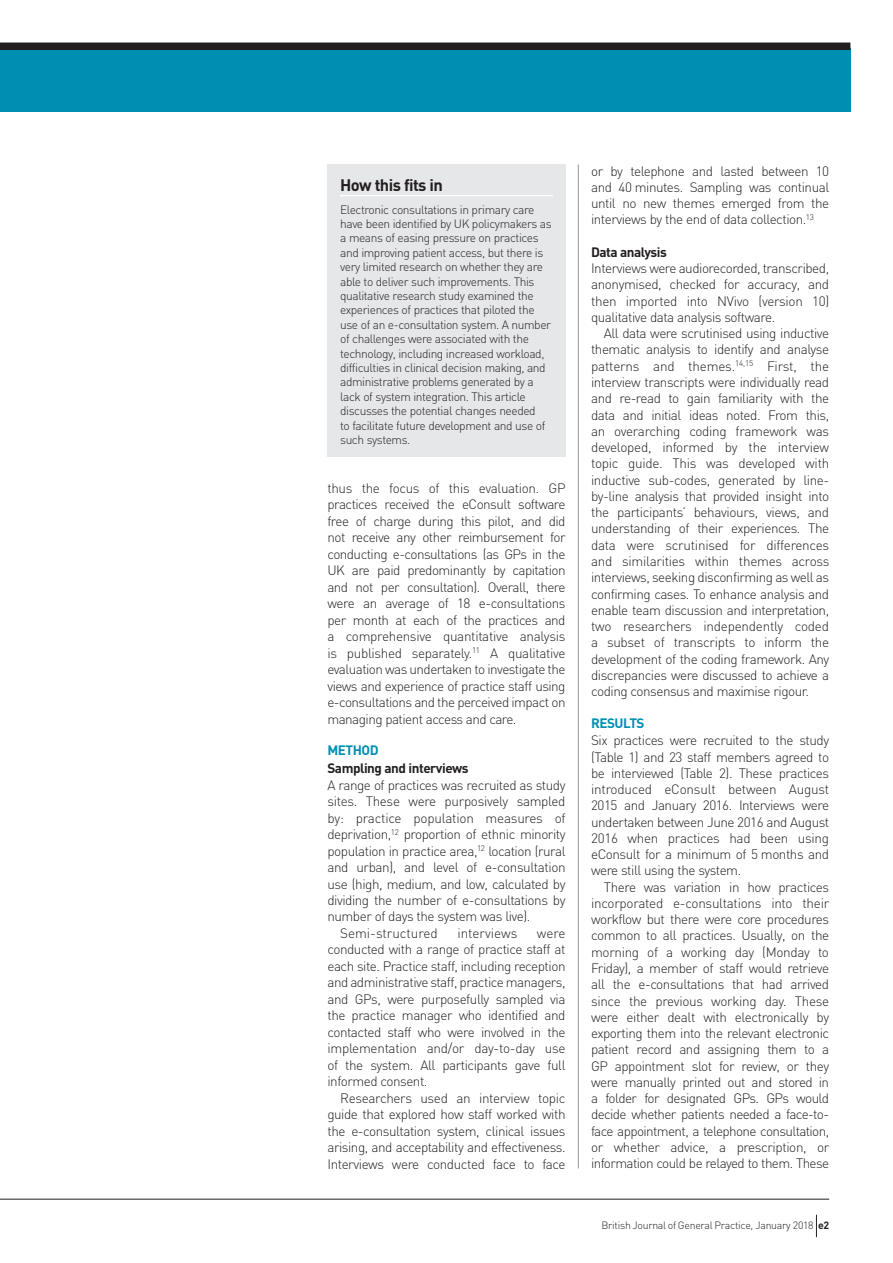
<style>
.page{position:relative;width:893px;height:1263px;background:#fff}
.page>*{position:absolute;margin:0;border:0;box-sizing:border-box;transform-origin:0 0}
.t1{font:700 16.5px "DIN";letter-spacing:-.035em;color:#231f20}
.t2{font:300 13.5px/16.2px "DIN";letter-spacing:-.035em;color:#231f20;text-align:justify}
.t3{font:700 13.5px "DIN";letter-spacing:-.035em;color:#231f20}
.t4{font:300 13.5px "DIN";letter-spacing:-.015em;color:#231f20}
.t5{font:300 13.5px "DIN";color:#231f20}
.t6{font:700 13.5px "DIN";letter-spacing:-.035em;color:#008fb3}
.t7{font:300 12px/14.4px "DIN";letter-spacing:-.035em;color:#231f20}
.t8{font:300 10.5px "DIN";letter-spacing:-.025em;color:#231f20}
.s1{font-weight:700}
</style>
<div class="page">
<div style="left:0;top:48px;width:850px;height:63px;background:#008fb3"></div>
<div style="left:0;top:43px;width:850px;height:7px;background:#231f20"></div>
<hr style="left:578px;top:165px;width:1px;height:1003px;background:#939598">
<div style="left:327px;top:164px;width:239px;height:293px;background:#e6e7e9"></div>
<hr style="left:340px;top:195px;width:213px;height:1px;background:#fff">
<hr style="left:0;top:1199px;width:829px;height:1px;background:#231f20">
<svg style="left:816px;top:1215px;width:1px;height:22px"></svg>
<p class="t1" style="left:340px;top:174px;width:104px">How this fits in</p>
<p class="t7" style="left:340px;top:202px;width:213px">Electronic consultations in primary care have been identified by UK policymakers as a means of easing pressure on practices and improving patient access, but there is very limited research on whether they are able to deliver such improvements. This qualitative research study examined the experiences of practices that piloted the use of an e-consultation system. A number of challenges were associated with the technology, including increased workload, difficulties in clinical decision making, and administrative problems generated by a lack of system integration. This article discusses the potential changes needed<br>to facilitate future development and use of such systems.</p>
<p class="t2" style="left:327px;top:480px;width:240px">thus the focus of this evaluation. GP practices received the eConsult software free of charge during this pilot, and did not receive any other reimbursement for conducting e-consultations (as GPs in the UK are paid predominantly by capitation and not per consultation). Overall, there were an average of 18 e-consultations per month at each of the practices and a comprehensive quantitative analysis is published separately.<sup>11</sup> A qualitative evaluation was undertaken to investigate the views and experience of practice staff using e-consultations and the perceived impact on managing patient access and care.</p>
<p class="t6" style="left:327px;top:742px;width:53px">METHOD</p>
<p class="t3" style="left:327px;top:759px;width:143px">Sampling and interviews</p>
<p class="t2" style="left:327px;top:777px;width:240px">A range of practices was recruited as study</p>
<p class="t2" style="left:327px;top:793px;width:240px">sites. These were purposively sampled</p>
<p class="t4" style="left:327px;top:809px;width:240px">by: practice population measures of</p>
<p class="t2" style="left:327px;top:826px;width:240px">deprivation,<sup>12</sup> proportion of ethnic minority</p>
<p class="t2" style="left:327px;top:842px;width:240px">population in practice area,<sup>12</sup> location (rural</p>
<p class="t2" style="left:327px;top:859px;width:240px">and urban), and level of e-consultation</p>
<p class="t2" style="left:327px;top:875px;width:240px">use (high, medium, and low, calculated by</p>
<p class="t2" style="left:327px;top:892px;width:240px">dividing the number of e-consultations by</p>
<p class="t2" style="left:327px;top:908px;width:204px">number of days the system was live).</p>
<p class="t5" style="left:340px;top:925px;width:99px">Semi-structured</p>
<p class="t5" style="left:457px;top:925px;width:61px">interviews</p>
<p class="t2" style="left:327px;top:925px;width:240px;text-indent:210px">were conducted with a range of practice staff at each site. Practice staff, including reception and administrative staff, practice managers, and GPs, were purposefully sampled via the practice manager who identified and contacted staff who were involved in the implementation and/or day-to-day use of the system. All participants gave full informed consent.</p>
<p class="t2" style="left:327px;top:1089px;width:240px;text-indent:13px">Researchers used an interview topic guide that explored how staff worked with the e-consultation system, clinical issues arising, and acceptability and effectiveness.<br>Interviews were conducted face to face</p>
<p class="t2" style="left:591px;top:162px;width:240px">or by telephone and lasted between 10 and 40 minutes. Sampling was continual until no new themes emerged from the interviews by the end of data collection.<sup>13</sup></p>
<p class="t3" style="left:591px;top:243px;width:77px">Data analysis</p>
<p class="t2" style="left:591px;top:260px;width:240px">Interviews were audiorecorded, transcribed, anonymised, checked for accuracy, and then imported into NVivo (version 10) qualitative data analysis software.</p>
<p class="t2" style="left:591px;top:325px;width:240px;text-indent:13px">All data were scrutinised using inductive thematic analysis to identify and analyse patterns and themes.<sup>14,15</sup> First, the interview transcripts were individually read and re-read to gain familiarity with the data and initial ideas noted. From this, an overarching coding framework was developed, informed by the interview topic guide. This was developed with inductive sub-codes, generated by line&shy;by-line analysis that provided insight into the participants’ behaviours, views, and understanding of their experiences. The data were scrutinised for differences and similarities within themes across interviews, seeking disconfirming as well as confirming cases. To enhance analysis and enable team discussion and interpretation, two researchers independently coded a subset of transcripts to inform the development of the coding framework. Any discrepancies were discussed to achieve a coding consensus and maximise rigour.</p>
<p class="t6" style="left:591px;top:714px;width:55px">RESULTS</p>
<p class="t2" style="left:591px;top:732px;width:240px">Six practices were recruited to the study (Table 1) and 23 staff members agreed to be interviewed (Table 2). These practices introduced eConsult between August 2015 and January 2016. Interviews were undertaken between June 2016 and August 2016 when practices had been using eConsult for a minimum of 5 months and were still using the system.</p>
<p class="t2" style="left:591px;top:878px;width:240px;text-indent:13px">There was variation in how practices incorporated e-consultations into their workflow but there were core procedures common to all practices. Usually, on the morning of a working day (Monday to Friday), a member of staff would retrieve all the e-consultations that had arrived since the previous working day. These were either dealt with electronically by exporting them into the relevant electronic patient record and assigning them to a GP appointment slot for review, or they were manually printed out and stored in a folder for designated GPs. GPs would decide whether patients needed a face-to&shy;face appointment, a telephone consultation, or whether advice, a prescription, or information could be relayed to them. These</p>
<p class="t8" style="left:601px;top:1219px;width:229px">British Journal of General Practice, January 2018 <span class="s1">e2</span></p>
</div>
